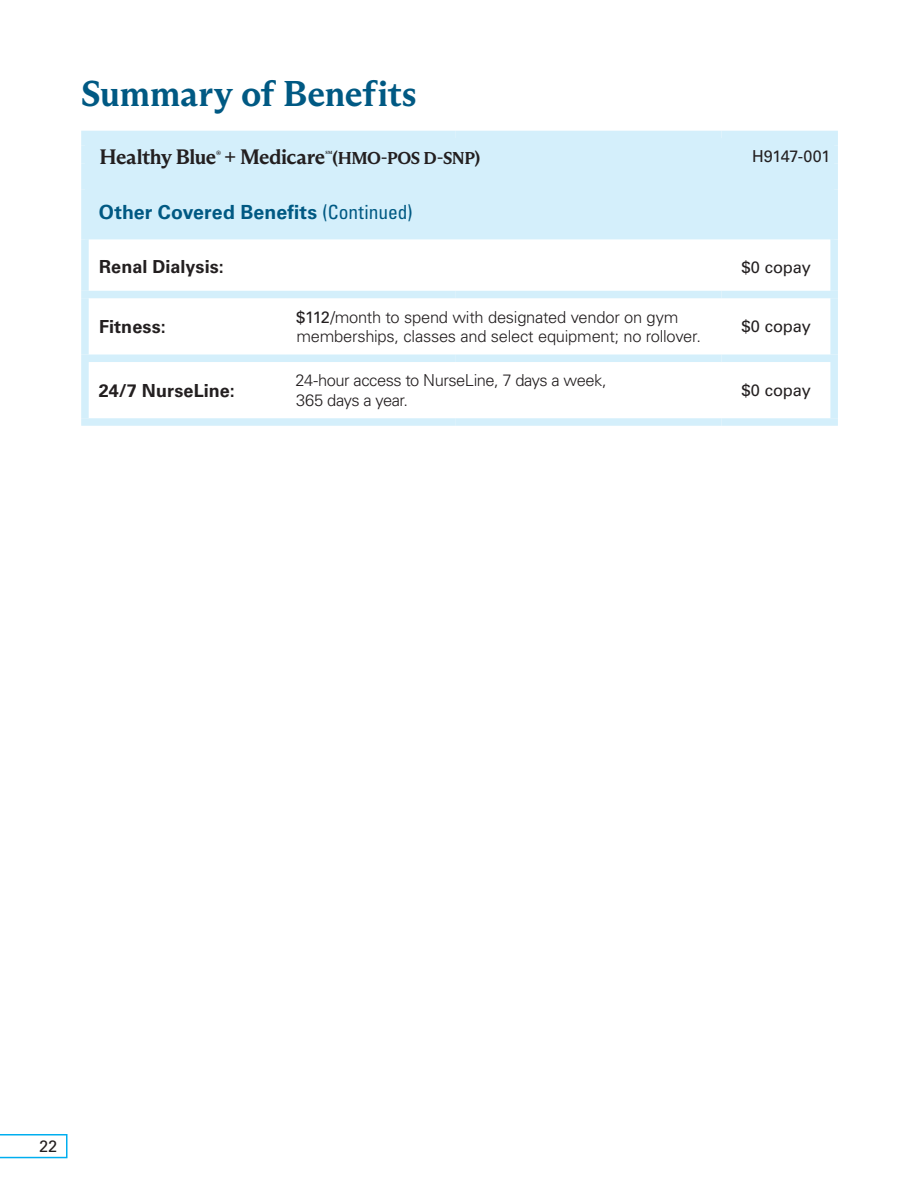
<style>
.page{position:relative;width:918px;height:1188px;background:#fff}
.page>*{position:absolute;margin:0;border:0;box-sizing:border-box;transform-origin:0 0}
.t1{font:700 36px "Blue Ridge";letter-spacing:-.005em;color:#005983}
.t2{font:700 21px "Blue Ridge";letter-spacing:-.025em;color:#231f20}
.t3{font:700 19.5px "Univers LT Std";letter-spacing:.01em;color:#005983}
.t4{font:700 18px "Univers LT Std";letter-spacing:.005em;color:#231f20}
.t5{font:700 17.25px "Blue Ridge";letter-spacing:-.02em;color:#231f20}
.t6{font:300 16.5px/18.6px "Univers LT Std";letter-spacing:-.015em;color:#231f20}
.t7{font:16.5px "Univers LT Std";letter-spacing:-.01em;color:#231f20}
.t8{font:700 6px "Blue Ridge";color:#231f20}
.t9{font:700 4.5px "Blue Ridge";color:#231f20}
.s1{font-weight:400;font-stretch:condensed}
.s2{font-weight:400}
</style>
<div class="page">
<svg style="left:0;top:1134px;width:68px;height:24px"></svg>
<div style="left:89px;top:146px;width:741px;height:93px;background:#d4effb"></div>
<div style="left:81px;top:131px;width:204px;height:15px;background:#d4effb"></div>
<div style="left:285px;top:131px;width:171px;height:15px;background:#d4effb"></div>
<div style="left:456px;top:131px;width:265px;height:15px;background:#d4effb"></div>
<div style="left:81px;top:146px;width:8px;height:17px;background:#d4effb"></div>
<div style="left:81px;top:163px;width:8px;height:27px;background:#d4effb"></div>
<div style="left:81px;top:190px;width:8px;height:49px;background:#d4effb"></div>
<div style="left:721px;top:131px;width:117px;height:15px;background:#d4effb"></div>
<div style="left:81px;top:239px;width:8px;height:52px;background:#d4effb"></div>
<div style="left:81px;top:298px;width:8px;height:57px;background:#d4effb"></div>
<div style="left:81px;top:362px;width:8px;height:56px;background:#d4effb"></div>
<div style="left:81px;top:291px;width:204px;height:7px;background:#d4effb"></div>
<div style="left:721px;top:291px;width:117px;height:7px;background:#d4effb"></div>
<div style="left:81px;top:355px;width:204px;height:7px;background:#d4effb"></div>
<div style="left:81px;top:418px;width:204px;height:8px;background:#d4effb"></div>
<div style="left:830px;top:190px;width:8px;height:49px;background:#d4effb"></div>
<div style="left:830px;top:239px;width:8px;height:52px;background:#d4effb"></div>
<div style="left:830px;top:298px;width:8px;height:57px;background:#d4effb"></div>
<div style="left:830px;top:146px;width:8px;height:17px;background:#d4effb"></div>
<div style="left:830px;top:163px;width:8px;height:27px;background:#d4effb"></div>
<div style="left:285px;top:291px;width:171px;height:7px;background:#d4effb"></div>
<div style="left:456px;top:291px;width:265px;height:7px;background:#d4effb"></div>
<div style="left:721px;top:355px;width:117px;height:7px;background:#d4effb"></div>
<div style="left:830px;top:362px;width:8px;height:56px;background:#d4effb"></div>
<div style="left:721px;top:418px;width:117px;height:8px;background:#d4effb"></div>
<div style="left:285px;top:355px;width:171px;height:7px;background:#d4effb"></div>
<div style="left:456px;top:355px;width:265px;height:7px;background:#d4effb"></div>
<div style="left:285px;top:418px;width:171px;height:8px;background:#d4effb"></div>
<div style="left:456px;top:418px;width:265px;height:8px;background:#d4effb"></div>
<p class="t1" style="left:81px;top:72px;width:337px">Summary of Benef its</p>
<p class="t2" style="left:100px;top:145px;width:227px">Healthy Blue + Medicare</p>
<p class="t7" style="left:752px;top:146px;width:80px">H9147-001</p>
<p class="t8" style="left:216px;top:149px;width:7px">®</p>
<p class="t9" style="left:326px;top:150px;width:8px">SM</p>
<p class="t5" style="left:333px;top:148px;width:149px">(HMO-POS D-SNP)</p>
<p class="t3" style="left:99px;top:201px;width:315px">Other Covered Benefits <span class="s1">(Continued)</span></p>
<p class="t4" style="left:99px;top:257px;width:126px">Renal Dialysis:</p>
<p class="t7" style="left:741px;top:257px;width:71px">$0 copay</p>
<p class="t4" style="left:99px;top:316px;width:68px">Fitness:</p>
<p class="t6" style="left:296px;top:308px;width:406px"><span class="s2">$112</span>/month to spend with designated vendor on gym memberships, classes and select equipment; no rollover.</p>
<p class="t7" style="left:741px;top:317px;width:71px">$0 copay</p>
<p class="t4" style="left:99px;top:380px;width:137px">24/7 NurseLine:</p>
<p class="t6" style="left:296px;top:371px;width:313px;line-height:19.5px">24-hour access to NurseLine, 7 days a week,<br>365 days a year.</p>
<p class="t7" style="left:741px;top:380px;width:71px">$0 copay</p>
<p class="t7" style="left:39px;top:1136px;width:20px">22</p>
</div>
